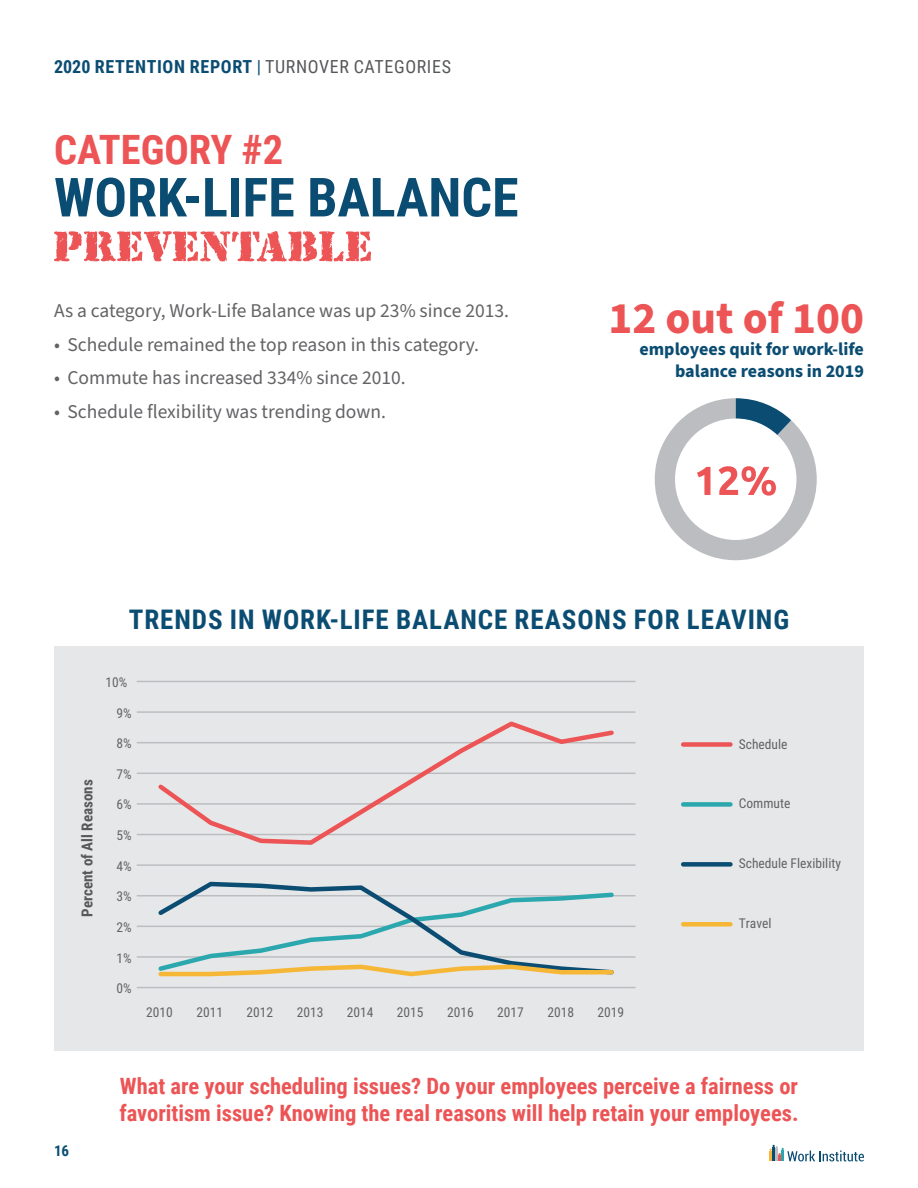
<style>
.page{position:relative;width:918px;height:1188px;background:#fff}
.page>*{position:absolute;margin:0;border:0;box-sizing:border-box;transform-origin:0 0}
.t1{font:700 54px "Roboto Condensed";color:#0b4d72}
.t2{font:700 45px "Source Sans Pro";color:#ec5455}
.t3{font:700 40.5px "Roboto Condensed";color:#ec5455}
.t4{font:700 27px "Roboto Condensed";letter-spacing:.035em;color:#0b4d72}
.t5{font:700 22.5px/27px "Roboto Condensed";color:#ec5455}
.t6{font:19.5px "Source Sans Pro";color:#636366}
.t7{font:700 18px/21.6px "Source Sans Pro";color:#0b4d72;text-align:right}
.t8{font:700 18px "Roboto Condensed";letter-spacing:.035em;color:#0b4d72}
.t9{font:700 15px "Roboto Condensed";color:#57585a}
.t10{font:700 15px "Roboto Condensed";color:#0b4d72}
.t11{font:13.5px "Roboto Condensed";color:#636366}
.s1{font-weight:400}
.s2{font-weight:400;color:#57585a}
</style>
<div class="page">
<svg style="left:769px;top:1145px;width:95px;height:16px"></svg>
<div style="left:54px;top:646px;width:810px;height:405px;background:#e6e7e9"></div>
<div style="left:683px;top:742px;width:47px;height:5px;background:#ec5455"></div>
<div style="left:683px;top:802px;width:47px;height:5px;background:#2ba7ae"></div>
<div style="left:683px;top:862px;width:47px;height:5px;background:#0b4d72"></div>
<div style="left:683px;top:922px;width:47px;height:5px;background:#f6b737"></div>
<hr style="left:137px;top:956px;width:498px;height:2px;background:#bcbdc0">
<hr style="left:137px;top:926px;width:498px;height:1px;background:#bcbdc0">
<hr style="left:137px;top:895px;width:498px;height:1px;background:#bcbdc0">
<hr style="left:137px;top:864px;width:498px;height:2px;background:#bcbdc0">
<hr style="left:137px;top:834px;width:498px;height:1px;background:#bcbdc0">
<hr style="left:137px;top:803px;width:498px;height:2px;background:#bcbdc0">
<hr style="left:137px;top:773px;width:498px;height:1px;background:#bcbdc0">
<hr style="left:137px;top:742px;width:498px;height:1px;background:#bcbdc0">
<hr style="left:137px;top:711px;width:498px;height:2px;background:#bcbdc0">
<hr style="left:137px;top:681px;width:498px;height:1px;background:#bcbdc0">
<hr style="left:137px;top:987px;width:498px;height:1px;background:#bcbdc0">
<svg style="left:154px;top:721px;width:463px;height:124px"></svg>
<svg style="left:196px;top:881px;width:173px;height:9px"></svg>
<svg style="left:155px;top:890px;width:461px;height:87px"></svg>
<svg style="left:54px;top:231px;width:317px;height:31px"></svg>
<svg style="left:655px;top:398px;width:162px;height:162px"></svg>
<p class="t8" style="left:54px;top:54px;width:398px">2020 RETENTION REPORT <span class="s1">|</span> <span class="s2">TURNOVER CATEGORIES</span></p>
<h3 class="t3" style="left:54px;top:121px;width:231px">CATEGORY #2</h3>
<h1 class="t1" style="left:54px;top:159px;width:466px">WORK-LIFE BALANCE</h1>
<p class="t6" style="left:54px;top:297px;width:457px">As a category, Work-Life Balance was up 23% since 2013.</p>
<p class="t6" style="left:54px;top:331px;width:427px">• Schedule remained the top reason in this category.</p>
<p class="t6" style="left:54px;top:365px;width:353px">• Commute has increased 334% since 2010.</p>
<p class="t6" style="left:54px;top:399px;width:333px">• Schedule flexibility was trending down.</p>
<h2 class="t2" style="left:609px;top:288px;width:257px">12 out of 100</h2>
<p class="t7" style="left:639px;top:339px;width:226px">employees quit for work-life balance reasons in 2019</p>
<h3 class="t4" style="left:129px;top:601px;width:662px">TRENDS IN WORK-LIFE BALANCE REASONS FOR LEAVING</h3>
<p class="t11" style="left:105px;top:673px;width:23px">10%</p>
<p class="t9" style="left:77px;top:917px;width:138px;rotate:-90deg">Percent of All Reasons</p>
<p class="t10" style="left:54px;top:1141px;width:17px">16</p>
<p class="t11" style="left:117px;top:703px;width:17px">9%</p>
<p class="t11" style="left:117px;top:734px;width:17px">8%</p>
<p class="t11" style="left:117px;top:765px;width:17px">7%</p>
<p class="t11" style="left:117px;top:795px;width:17px">6%</p>
<p class="t11" style="left:117px;top:826px;width:17px">5%</p>
<p class="t11" style="left:117px;top:856px;width:17px">4%</p>
<p class="t11" style="left:117px;top:887px;width:17px">3%</p>
<p class="t11" style="left:117px;top:918px;width:17px">2%</p>
<p class="t11" style="left:117px;top:948px;width:17px">1%</p>
<p class="t11" style="left:117px;top:979px;width:17px">0%</p>
<p class="t11" style="left:146px;top:1003px;width:28px">2010</p>
<p class="t11" style="left:196px;top:1003px;width:28px">2011</p>
<p class="t11" style="left:247px;top:1003px;width:28px">2012</p>
<p class="t11" style="left:297px;top:1003px;width:28px">2013</p>
<p class="t11" style="left:347px;top:1003px;width:28px">2014</p>
<p class="t11" style="left:397px;top:1003px;width:28px">2015</p>
<p class="t11" style="left:447px;top:1003px;width:28px">2016</p>
<p class="t11" style="left:497px;top:1003px;width:28px">2017</p>
<p class="t11" style="left:547px;top:1003px;width:28px">2018</p>
<p class="t11" style="left:598px;top:1003px;width:28px">2019</p>
<p class="t11" style="left:739px;top:734px;width:50px">Schedule</p>
<p class="t11" style="left:739px;top:794px;width:53px">Commute</p>
<p class="t11" style="left:739px;top:854px;width:104px">Schedule Flexibility</p>
<p class="t11" style="left:739px;top:914px;width:34px">Travel</p>
<p class="t5" style="left:119px;top:1071px;width:681px">What are your scheduling issues? Do your employees perceive a fairness or favoritism issue? Knowing the real reasons will help retain your employees.</p>
</div>
